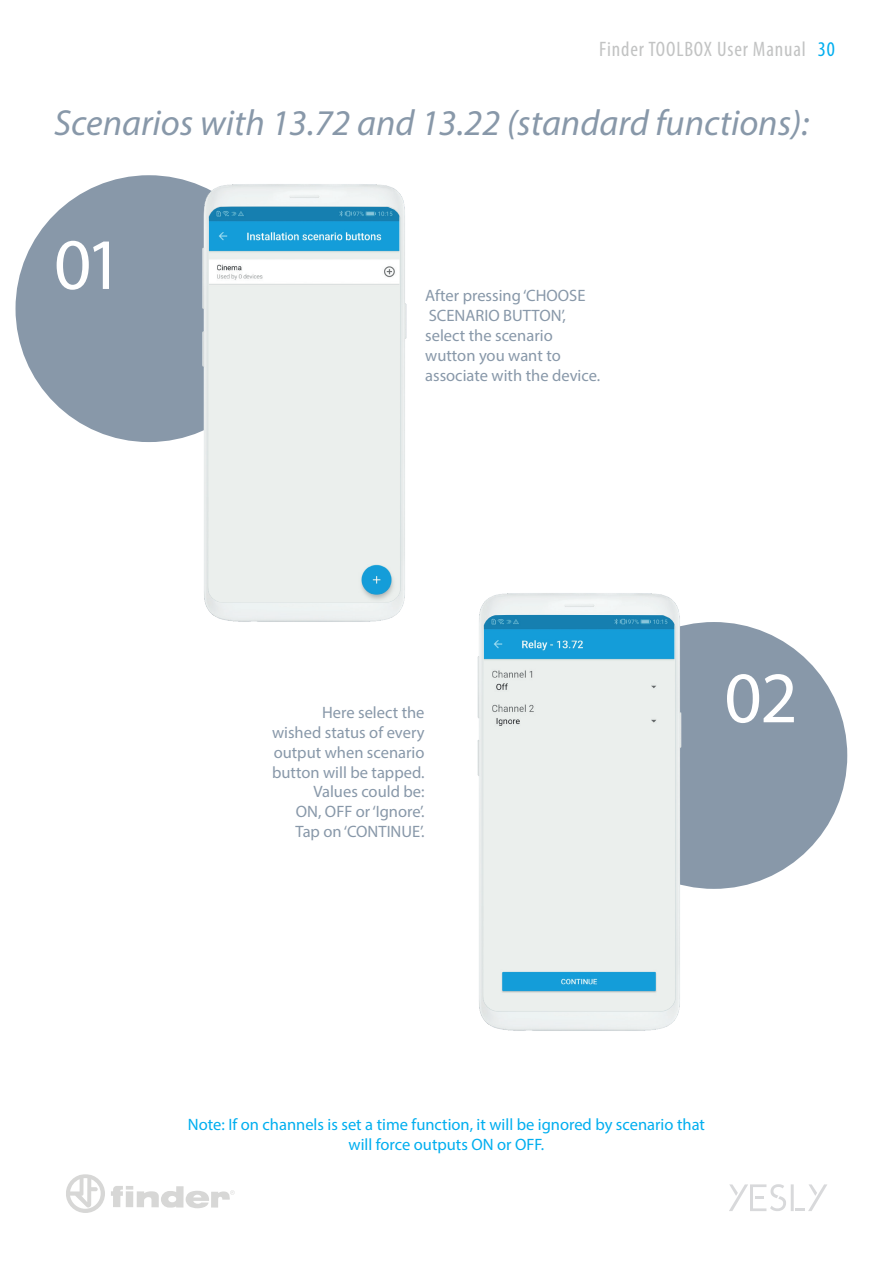
<style>
.page{position:relative;width:893px;height:1263px;background:#fff}
.page>*{position:absolute;margin:0;border:0;box-sizing:border-box;transform-origin:0 0}
.t1{font:72.9px "Myriad Pro";color:#fff}
.t2{font:italic 36.3px "Myriad Pro";color:#8898a9}
.t3{font:condensed 21px "Myriad Pro";letter-spacing:.04em;color:#c2c3c3}
.t4{font:16.5px/19.8px "Myriad Pro";color:#8898a9;text-align:right}
.t5{font:16.5px/19.8px "Myriad Pro";color:#00aeef;text-align:center}
.s1{color:#00aeef}
</style>
<div class="page">
<svg style="left:66px;top:1174px;width:39px;height:39px"></svg>
<svg style="left:111px;top:1186px;width:124px;height:22px"></svg>
<hr style="left:791px;top:1184px;width:3px;height:27px;background:#b0b1b5">
<svg style="left:729px;top:1184px;width:57px;height:27px"></svg>
<svg style="left:795px;top:1184px;width:32px;height:27px"></svg>
<div style="left:580px;top:622px;width:267px;height:267px;background:#8898a9;border-radius:50%"></div>
<div style="left:16px;top:175px;width:266px;height:267px;background:#8898a9;border-radius:50%"></div>
<img style="left:188px;top:181px;width:219px;height:441px">
<img style="left:477px;top:593px;width:228px;height:438px">
<img style="left:209px;top:207px;width:190px;height:395px">
<img style="left:484px;top:615px;width:190px;height:396px">
<p class="t3" style="left:599px;top:36px;width:237px">Finder TOOLBOX User Manual <span class="s1">30</span></p>
<h2 class="t2" style="left:54px;top:101px;width:757px">Scenarios with 13.72 and 13.22 (standard functions):</h2>
<h1 class="t1" style="left:54px;top:220px;width:71px">01</h1>
<p class="t4" style="left:425px;top:286px;width:176px;text-align:left">After pressing ‘CHOOSE<br>SCENARIO BUTTON’, select the scenario wutton you want to associate with the device.</p>
<p class="t4" style="left:272px;top:702px;width:154px">Here select the wished status of every output when scenario button will be tapped.<br>Values could be:<br>ON, OFF or ‘Ignore’.<br>Tap on ‘CONTINUE’.</p>
<h1 class="t1" style="left:724px;top:653px;width:75px">02</h1>
<p class="t5" style="left:188px;top:1114px;width:519px">Note: If on channels is set a time function, it will be ignored by scenario that will force outputs ON or OFF.</p>
</div>
